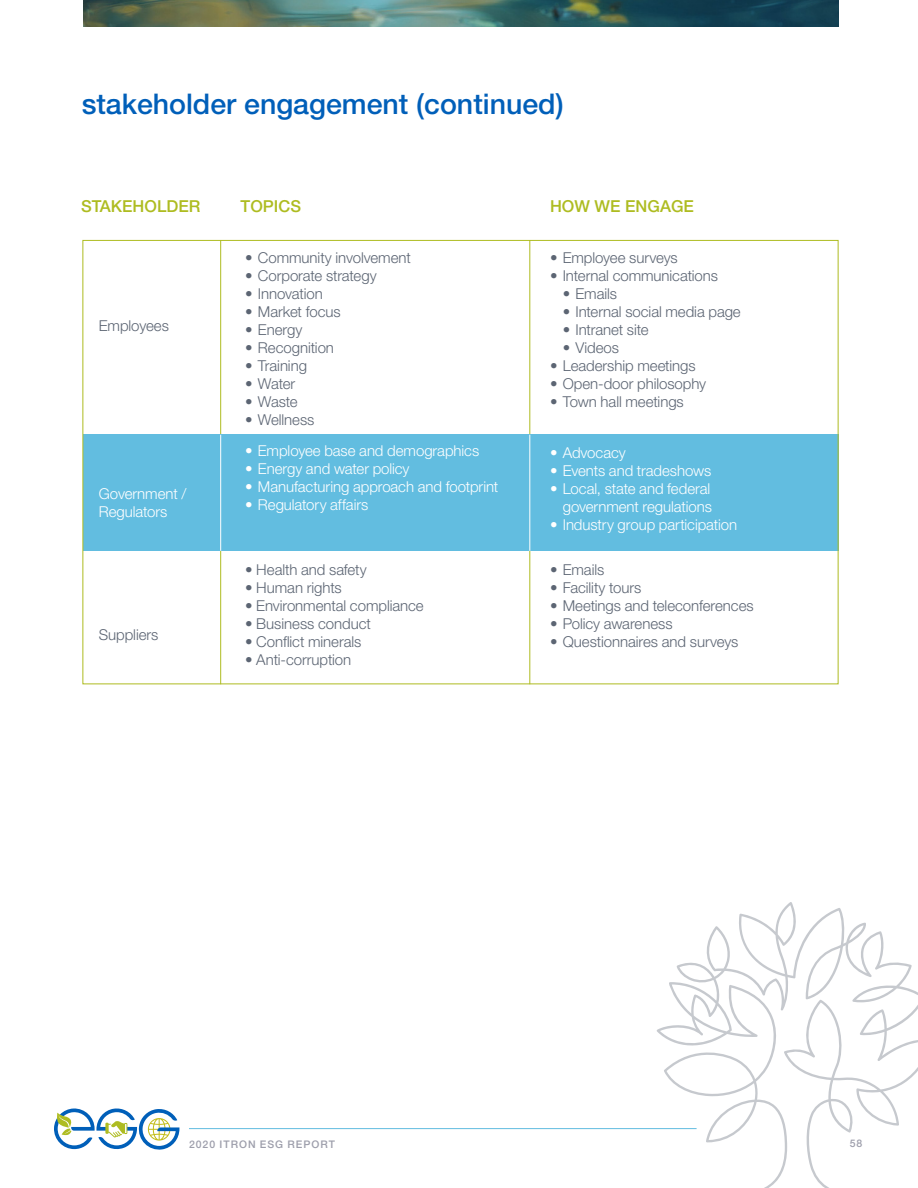
<style>
.page{position:relative;width:918px;height:1188px;background:#fff}
.page>*{position:absolute;margin:0;border:0;box-sizing:border-box;transform-origin:0 0}
.t1{font:500 28.5px "Helvetica Neue LT Std";color:#005fb9}
.Heading{font:500 16.5px "Helvetica Neue LT Std";color:#aebc21}
.Table_Body{font:300 15px "Helvetica Neue LT Std";letter-spacing:-.005em;color:#5c6573}
.Table_Body-2{font:300 15px/18px "Helvetica Neue LT Std";letter-spacing:-.005em;color:#fff}
.t2{font:500 10.5px "Helvetica Neue LT Std";letter-spacing:.095em;color:#9d9eab}
</style>
<div class="page">
<svg style="left:543px;top:902px;width:375px;height:286px"></svg>
<hr style="left:189px;top:1128px;width:508px;height:1px;background:#62bde0">
<svg style="left:54px;top:1108px;width:125px;height:42px"></svg>
<hr style="left:220px;top:240px;width:1px;height:444px;background:#aebc21">
<hr style="left:529px;top:240px;width:1px;height:444px;background:#aebc21">
<div style="left:83px;top:435px;width:756px;height:116px;background:#62bde0"></div>
<hr style="left:220px;top:435px;width:1px;height:116px;background:#fff">
<hr style="left:529px;top:435px;width:1px;height:116px;background:#fff">
<img style="left:83px;top:0;width:756px;height:27px">
<h1 class="t1" style="left:82px;top:87px;width:484px">stakeholder engagement (continued)</h1>
<p class="Heading" style="left:81px;top:196px;width:121px">STAKEHOLDER</p>
<p class="Heading" style="left:241px;top:196px;width:62px">TOPICS</p>
<p class="Heading" style="left:550px;top:196px;width:145px">HOW WE ENGAGE</p>
<p class="Table_Body" style="left:99px;top:317px;width:72px">Employees</p>
<p class="Table_Body-2" style="left:99px;top:485px;width:89px">Government /<br>Regulators</p>
<p class="Table_Body" style="left:99px;top:626px;width:61px">Suppliers</p>
<p class="Table_Body" style="left:245px;top:248px;width:167px">• Community involvement</p>
<p class="Table_Body" style="left:245px;top:266px;width:133px">• Corporate strategy</p>
<p class="Table_Body" style="left:245px;top:284px;width:79px">• Innovation</p>
<p class="Table_Body" style="left:245px;top:302px;width:97px">• Market focus</p>
<p class="Table_Body" style="left:245px;top:320px;width:59px">• Energy</p>
<p class="Table_Body" style="left:245px;top:338px;width:90px">• Recognition</p>
<p class="Table_Body" style="left:245px;top:356px;width:63px">• Training</p>
<p class="Table_Body" style="left:245px;top:374px;width:52px">• Water</p>
<p class="Table_Body" style="left:245px;top:392px;width:54px">• Waste</p>
<p class="Table_Body" style="left:245px;top:410px;width:71px">• Wellness</p>
<p class="Table_Body-2" style="left:245px;top:441px;width:236px">• Employee base and demographics</p>
<p class="Table_Body-2" style="left:245px;top:459px;width:166px">• Energy and water policy</p>
<p class="Table_Body-2" style="left:245px;top:477px;width:255px">• Manufacturing approach and footprint</p>
<p class="Table_Body-2" style="left:245px;top:495px;width:125px">• Regulatory affairs</p>
<p class="Table_Body" style="left:245px;top:561px;width:123px">• Health and safety</p>
<p class="Table_Body" style="left:245px;top:579px;width:98px">• Human rights</p>
<p class="Table_Body" style="left:245px;top:597px;width:180px">• Environmental compliance</p>
<p class="Table_Body" style="left:245px;top:615px;width:127px">• Business conduct</p>
<p class="Table_Body" style="left:245px;top:633px;width:118px">• Conflict minerals</p>
<p class="Table_Body" style="left:245px;top:651px;width:108px">• Anti-corruption</p>
<p class="Table_Body" style="left:550px;top:248px;width:129px">• Employee surveys</p>
<p class="Table_Body" style="left:550px;top:266px;width:170px">• Internal communications</p>
<p class="Table_Body" style="left:563px;top:284px;width:56px">• Emails</p>
<p class="Table_Body" style="left:563px;top:302px;width:179px">• Internal social media page</p>
<p class="Table_Body" style="left:563px;top:320px;width:87px">• Intranet site</p>
<p class="Table_Body" style="left:563px;top:338px;width:58px">• Videos</p>
<p class="Table_Body" style="left:550px;top:356px;width:147px">• Leadership meetings</p>
<p class="Table_Body" style="left:550px;top:374px;width:158px">• Open-door philosophy</p>
<p class="Table_Body" style="left:550px;top:392px;width:135px">• Town hall meetings</p>
<p class="Table_Body-2" style="left:550px;top:444px;width:77px">• Advocacy</p>
<p class="Table_Body-2" style="left:550px;top:462px;width:163px">• Events and tradeshows</p>
<p class="Table_Body-2" style="left:550px;top:480px;width:162px">• Local, state and federal</p>
<p class="Table_Body-2" style="left:563px;top:498px;width:151px">government regulations</p>
<p class="Table_Body-2" style="left:550px;top:516px;width:189px">• Industry group participation</p>
<p class="Table_Body" style="left:550px;top:561px;width:56px">• Emails</p>
<p class="Table_Body" style="left:550px;top:579px;width:93px">• Facility tours</p>
<p class="Table_Body" style="left:550px;top:597px;width:205px">• Meetings and teleconferences</p>
<p class="Table_Body" style="left:550px;top:615px;width:124px">• Policy awareness</p>
<p class="Table_Body" style="left:550px;top:633px;width:190px">• Questionnaires and surveys</p>
<p class="t2" style="left:189px;top:1138px;width:148px">2020 ITRON ESG REPORT</p>
<p class="t2" style="left:850px;top:1137px;width:14px">58</p>
</div>
